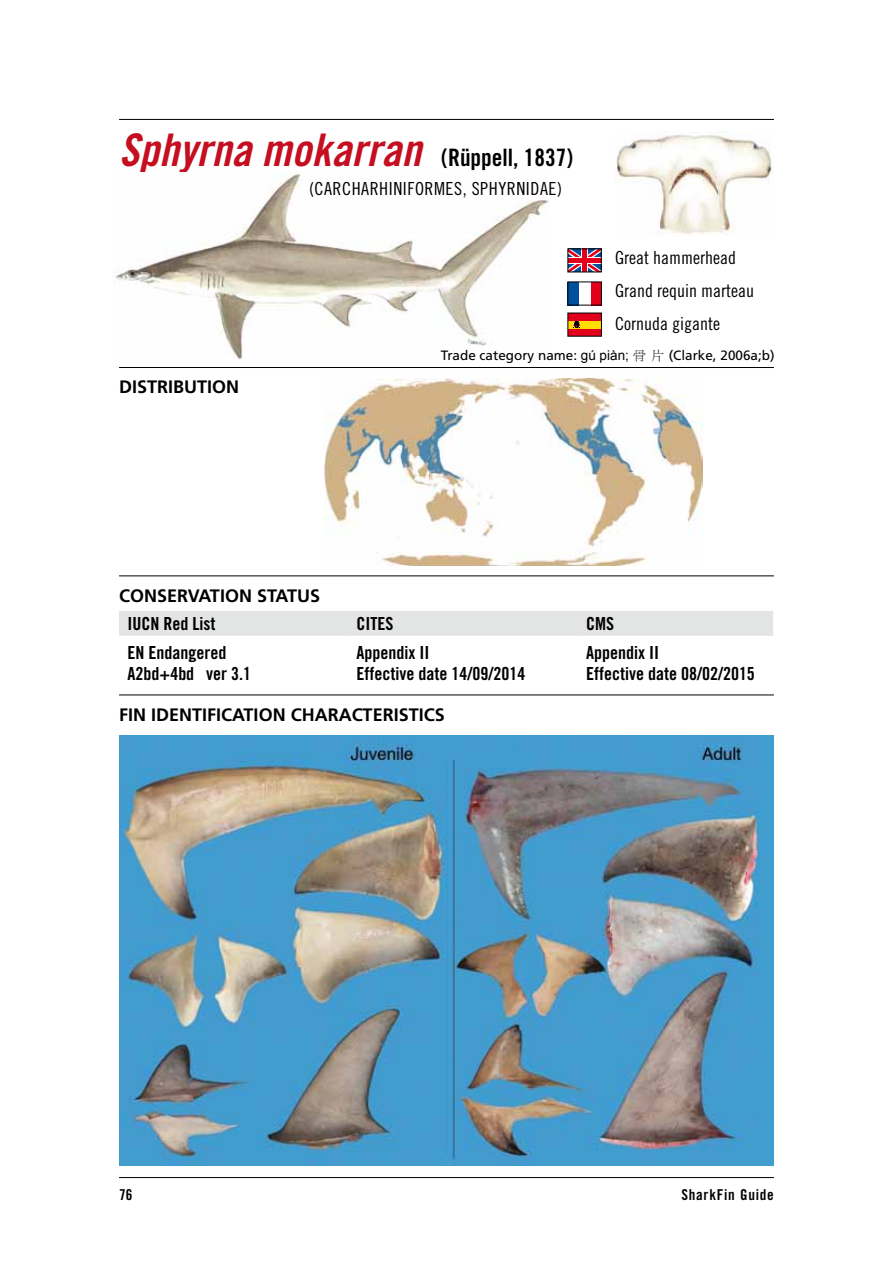
<style>
.page{position:relative;width:893px;height:1263px;background:#fff}
.page>*{position:absolute;margin:0;border:0;box-sizing:border-box;transform-origin:0 0}
.t1{font:45px "Trade Gothic Bold Cond Twenty Obl";color:#c50e1f}
.t2{font:18px/21.6px "Trade Gothic Bold Cond Twenty";color:#000}
.t3{font:700 18px "Frutiger LT Std";color:#000}
.t4{font:18px/33px "Trade Gothic Cond Eighteen";color:#000}
.t5{font:18px "Trade Gothic Cond Eighteen";letter-spacing:.03em;color:#000}
.t6{font:15px "Trade Gothic Bold Cond Twenty";letter-spacing:.05em;color:#000}
.t7{font:13.5px "Frutiger LT Std";color:#000}
.s1{font-family:"Trade Gothic Bold Cond Twenty";font-size:24px;color:#000}
.s2{font-family:"Arial"}
.s3{font-family:"Li Sung";font-weight:300}
</style>
<div class="page">
<hr style="left:119px;top:1177px;width:655px;height:1px;background:#000">
<img style="left:113px;top:173px;width:437px;height:186px">
<svg style="left:569px;top:251px;width:31px;height:19px"></svg>
<div style="left:581px;top:249px;width:7px;height:23px;background:#fff"></div>
<div style="left:568px;top:257px;width:33px;height:7px;background:#fff"></div>
<div style="left:582px;top:249px;width:5px;height:23px;background:#e2001a"></div>
<div style="left:568px;top:258px;width:33px;height:5px;background:#e2001a"></div>
<div style="left:568px;top:282px;width:11px;height:23px;background:#00509d"></div>
<div style="left:590px;top:282px;width:11px;height:23px;background:#e2001a"></div>
<div style="left:567px;top:282px;width:35px;height:23px;border:1px solid #000"></div>
<div style="left:568px;top:328px;width:33px;height:8px;background:#e2001a"></div>
<div style="left:568px;top:313px;width:33px;height:8px;background:#e2001a"></div>
<div style="left:568px;top:321px;width:33px;height:8px;background:#fd0"></div>
<svg style="left:573px;top:321px;width:7px;height:7px"></svg>
<hr style="left:119px;top:367px;width:655px;height:1px;background:#000">
<hr style="left:119px;top:119px;width:655px;height:1px;background:#000">
<hr style="left:119px;top:575px;width:655px;height:1px;background:#000">
<img style="left:325px;top:378px;width:377px;height:188px">
<div style="left:119px;top:611px;width:654px;height:25px;background:#e3e4e4"></div>
<img style="left:119px;top:736px;width:655px;height:429px">
<hr style="left:119px;top:694px;width:655px;height:1px;background:#000">
<img style="left:615px;top:132px;width:157px;height:102px">
<h1 class="t1" style="left:119px;top:123px;width:456px">Sphyrna mokarran <span class="s1">(Rüppell, 1837)</span></h1>
<p class="t5" style="left:309px;top:178px;width:255px">(CARCHARHINIFORMES, SPHYRNIDAE)</p>
<p class="t4" style="left:615px;top:241px;width:140px">Great hammerhead<br>Grand requin marteau<br>Cornuda gigante</p>
<p class="t3" style="left:119px;top:377px;width:23px">DISTRIB</p>
<p class="t3" style="left:184px;top:377px;width:25px">UTION</p>
<p class="t7" style="left:441px;top:348px;width:335px">Trade category name: <span class="s2">gú piàn;</span> <span class="s3">骨 片</span> (Clarke, 2006a;b)</p>
<p class="t3" style="left:119px;top:585px;width:13px">CONSER</p>
<p class="t3" style="left:188px;top:585px;width:15px">VATION</p>
<p class="t3" style="left:257px;top:585px;width:11px">STAT</p>
<p class="t3" style="left:297px;top:585px;width:22px">US</p>
<p class="t2" style="left:128px;top:613px;width:89px">IUCN Red List</p>
<p class="t2" style="left:356px;top:613px;width:38px">CITES</p>
<p class="t2" style="left:586px;top:613px;width:29px">CMS</p>
<p class="t2" style="left:128px;top:641px;width:125px">EN Endangered<br>A2bd+4bd ver 3.1</p>
<p class="t2" style="left:356px;top:641px;width:170px">Appendix II<br>Effective date 14/09/2014</p>
<p class="t2" style="left:586px;top:641px;width:170px">Appendix II<br>Effective date 08/02/2015</p>
<p class="t3" style="left:119px;top:704px;width:327px">FIN IDENTIFICATION CHARACTERISTICS</p>
<p class="t6" style="left:119px;top:1185px;width:15px">76</p>
<p class="t6" style="left:681px;top:1185px;width:94px">SharkFin Guide</p>
</div>
